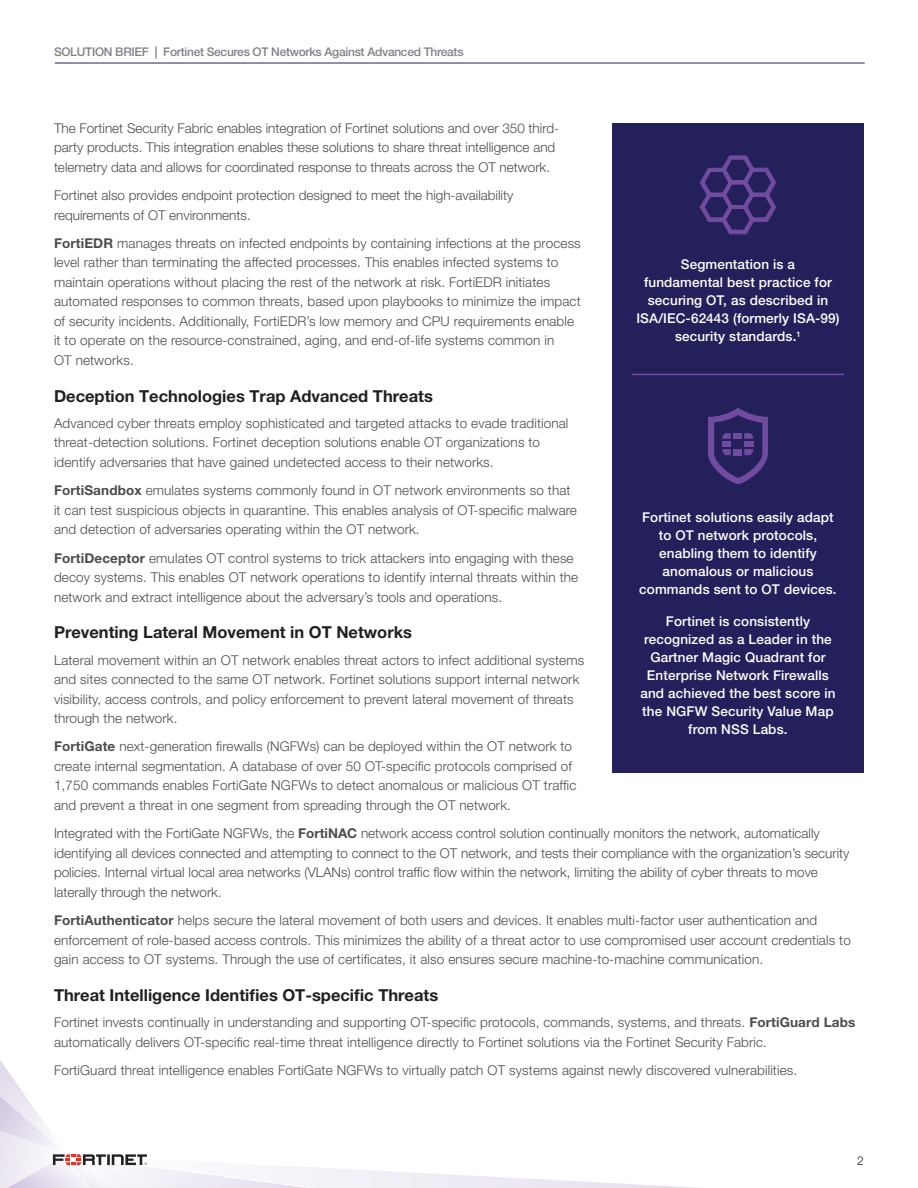
<style>
.page{position:relative;width:918px;height:1188px;background:#fff}
.page>*{position:absolute;margin:0;border:0;box-sizing:border-box;transform-origin:0 0}
.t1{font:700 16.5px "Helvetica Neue LT Pro";color:#231f20}
.t2{font:300 13.5px/19.5px "Helvetica Neue LT Pro";letter-spacing:.01em;color:#4b4c4d}
.t3{font:500 13.5px/18px "Helvetica Neue LT Pro";letter-spacing:.01em;color:#fff;text-align:center}
.t4{font:500 12px "Helvetica Neue LT Pro";letter-spacing:-.025em;color:#808285}
.t5{font:300 12px "Helvetica Neue LT Pro";color:#231f20}
.s1{font-weight:700}
</style>
<div class="page">
<hr style="left:55px;top:63px;width:810px;height:1px;background:#24205c">
<svg style="left:0;top:1060px;width:699px;height:128px"></svg>
<div style="left:612px;top:123px;width:252px;height:649px;background:#24205c"></div>
<hr style="left:632px;top:374px;width:212px;height:1px;background:#704b9e">
<svg style="left:699px;top:155px;width:78px;height:80px"></svg>
<svg style="left:708px;top:408px;width:60px;height:76px"></svg>
<p class="t4" style="left:54px;top:44px;width:411px">SOLUTION BRIEF <span class="s1">|</span> Fortinet Secures OT Networks Against Advanced Threats</p>
<p class="t2" style="left:54px;top:118px;width:507px">The Fortinet Security Fabric enables integration of Fortinet solutions and over 350 third&shy;party products. This integration enables these solutions to share threat intelligence and telemetry data and allows for coordinated response to threats across the OT network.</p>
<p class="t2" style="left:54px;top:185px;width:461px">Fortinet also provides endpoint protection designed to meet the high-availability requirements of OT environments.</p>
<p class="t2" style="left:54px;top:233px;width:528px"><span class="s1">FortiEDR</span> manages threats on infected endpoints by containing infections at the process level rather than terminating the affected processes. This enables infected systems to maintain operations without placing the rest of the network at risk. FortiEDR initiates automated responses to common threats, based upon playbooks to minimize the impact of security incidents. Additionally, FortiEDR’s low memory and CPU requirements enable it to operate on the resource-constrained, aging, and end-of-life systems common in<br>OT networks.</p>
<p class="t1" style="left:54px;top:386px;width:380px">Deception Technologies Trap Advanced Threats</p>
<p class="t2" style="left:54px;top:413px;width:516px">Advanced cyber threats employ sophisticated and targeted attacks to evade traditional threat-detection solutions. Fortinet deception solutions enable OT organizations to identify adversaries that have gained undetected access to their networks.</p>
<p class="t2" style="left:54px;top:480px;width:524px"><span class="s1">FortiSandbox</span> emulates systems commonly found in OT network environments so that it can test suspicious objects in quarantine. This enables analysis of OT-specific malware and detection of adversaries operating within the OT network.</p>
<p class="t2" style="left:54px;top:548px;width:526px"><span class="s1">FortiDeceptor</span> emulates OT control systems to trick attackers into engaging with these decoy systems. This enables OT network operations to identify internal threats within the network and extract intelligence about the adversary’s tools and operations.</p>
<p class="t1" style="left:54px;top:622px;width:360px">Preventing Lateral Movement in OT Networks</p>
<p class="t2" style="left:54px;top:650px;width:532px">Lateral movement within an OT network enables threat actors to infect additional systems and sites connected to the same OT network. Fortinet solutions support internal network visibility, access controls, and policy enforcement to prevent lateral movement of threats through the network.</p>
<p class="t2" style="left:54px;top:737px;width:524px"><span class="s1">FortiGate</span> next-generation firewalls (NGFWs) can be deployed within the OT network to create internal segmentation. A database of over 50 OT-specific protocols comprised of 1,750 commands enables FortiGate NGFWs to detect anomalous or malicious OT traffic and prevent a threat in one segment from spreading through the OT network.</p>
<p class="t2" style="left:54px;top:824px;width:797px">Integrated with the FortiGate NGFWs, the <span class="s1">FortiNAC</span> network access control solution continually monitors the network, automatically identifying all devices connected and attempting to connect to the OT network, and tests their compliance with the organization’s security policies. Internal virtual local area networks (VLANs) control traffic flow within the network, limiting the ability of cyber threats to move laterally through the network.</p>
<p class="t2" style="left:54px;top:910px;width:798px"><span class="s1">FortiAuthenticator</span> helps secure the lateral movement of both users and devices. It enables multi-factor user authentication and enforcement of role-based access controls. This minimizes the ability of a threat actor to use compromised user account credentials to gain access to OT systems. Through the use of certificates, it also ensures secure machine-to-machine communication.</p>
<p class="t1" style="left:54px;top:985px;width:386px">Threat Intelligence Identifies OT-specific Threats</p>
<p class="t2" style="left:54px;top:1012px;width:803px">Fortinet invests continually in understanding and supporting OT-specific protocols, commands, systems, and threats. <span class="s1">FortiGuard Labs </span>automatically delivers OT-specific real-time threat intelligence directly to Fortinet solutions via the Fortinet Security Fabric.</p>
<p class="t2" style="left:54px;top:1060px;width:745px">FortiGuard threat intelligence enables FortiGate NGFWs to virtually patch OT systems against newly discovered vulnerabilities.</p>
<p class="t3" style="left:636px;top:255px;width:205px">Segmentation is a<br>fundamental best practice for securing OT, as described in<br>ISA/IEC-62443 (formerly ISA-99) security standards.<sup>1</sup></p>
<p class="t3" style="left:639px;top:508px;width:199px">Fortinet solutions easily adapt to OT network protocols, enabling them to identify anomalous or malicious commands sent to OT devices.</p>
<p class="t3" style="left:640px;top:612px;width:197px">Fortinet is consistently recognized as a Leader in the<br>Gartner Magic Quadrant for<br>Enterprise Network Firewalls and achieved the best score in the NGFW Security Value Map from NSS Labs.</p>
<p class="t5" style="left:857px;top:1154px;width:8px">2</p>
</div>
